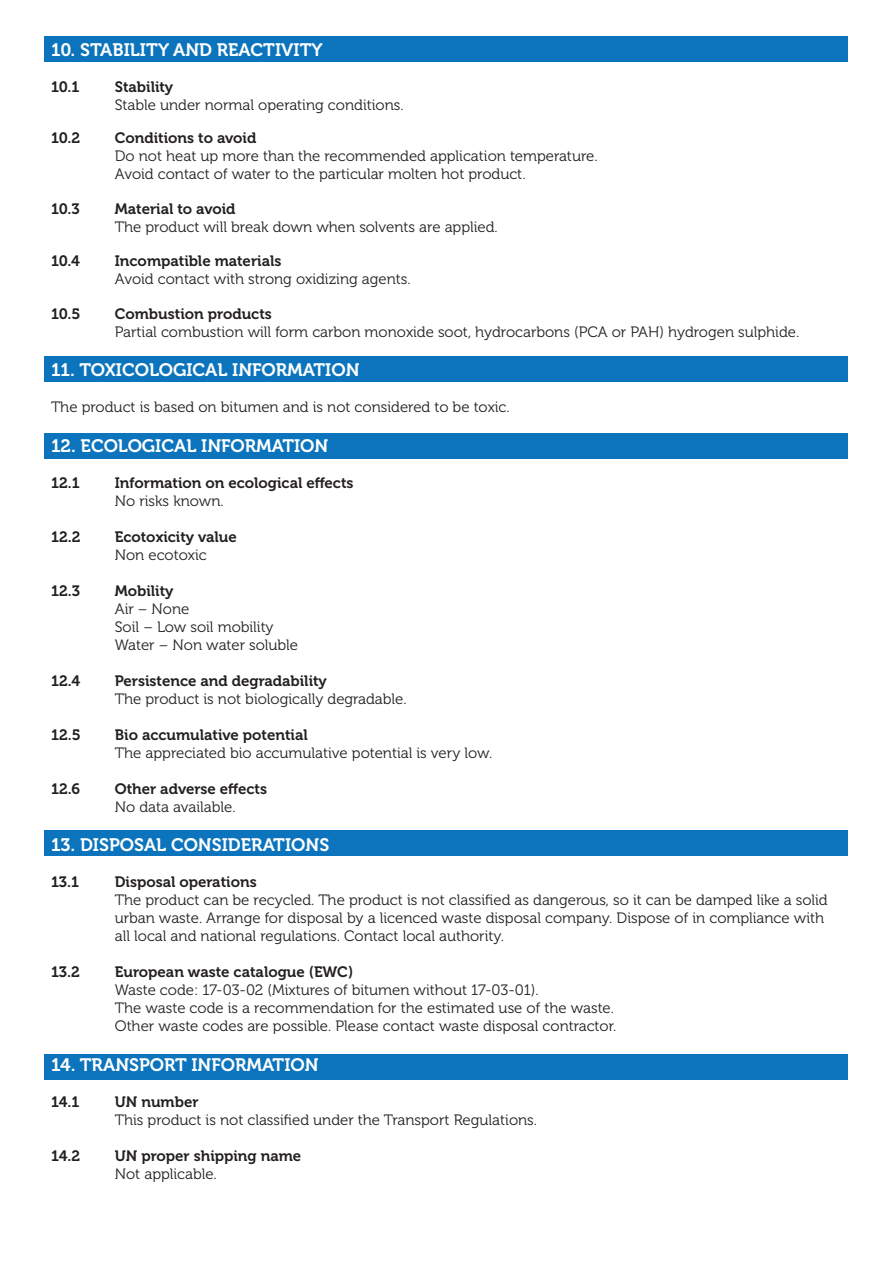
<style>
.page{position:relative;width:893px;height:1263px;background:#fff}
.page>*{position:absolute;margin:0;border:0;box-sizing:border-box;transform-origin:0 0}
.t1{font:18px "Museo 700";color:#fff}
.t2{font:15px/18px "Museo 300";color:#231f20}
.t3{font:15px/18px "Museo 700";color:#231f20}
.s1{font-family:"Museo 700"}
.s2{font-family:"Museo 300"}
</style>
<div class="page">
<div style="left:45px;top:36px;width:803px;height:26px;background:#0c74bc"></div>
<div style="left:45px;top:356px;width:803px;height:25px;background:#0c74bc"></div>
<div style="left:45px;top:433px;width:803px;height:26px;background:#0c74bc"></div>
<div style="left:45px;top:830px;width:803px;height:26px;background:#0c74bc"></div>
<div style="left:45px;top:1054px;width:803px;height:25px;background:#0c74bc"></div>
<p class="t1" style="left:51px;top:40px;width:273px">10. STABILITY AND REACTIVITY</p>
<p class="t3" style="left:51px;top:78px;width:30px">10.1</p>
<p class="t3" style="left:115px;top:78px;width:60px">Stability</p>
<p class="t2" style="left:115px;top:96px;width:290px">Stable under normal operating conditions.</p>
<p class="t3" style="left:51px;top:129px;width:31px">10.2</p>
<p class="t2" style="left:115px;top:129px;width:484px"><span class="s1">Conditions to avoid<br></span>Do not heat up more than the recommended application temperature.<br>Avoid contact of water to the particular molten hot product.</p>
<p class="t3" style="left:51px;top:200px;width:30px">10.3</p>
<p class="t2" style="left:115px;top:200px;width:384px"><span class="s1">Material to avoid<br></span>The product will break down when solvents are applied.</p>
<p class="t3" style="left:51px;top:252px;width:31px">10.4</p>
<p class="t2" style="left:115px;top:252px;width:297px"><span class="s1">Incompatible materials<br></span>Avoid contact with strong oxidizing agents.</p>
<p class="t3" style="left:51px;top:305px;width:31px">10.5</p>
<p class="t2" style="left:115px;top:305px;width:686px"><span class="s1">Combustion products<br></span>Partial combustion will form carbon monoxide soot, hydrocarbons (PCA or PAH) hydrogen sulphide.</p>
<p class="t1" style="left:51px;top:360px;width:310px">11. TOXICOLOGICAL INFORMATION</p>
<p class="t2" style="left:51px;top:398px;width:460px">The product is based on bitumen and is not considered to be toxic.</p>
<p class="t1" style="left:51px;top:435px;width:279px">12. ECOLOGICAL INFORMATION</p>
<p class="t3" style="left:51px;top:474px;width:30px">12.1</p>
<p class="t3" style="left:115px;top:474px;width:240px">Information on ecological effects<br><span class="s2">No risks known.</span></p>
<p class="t3" style="left:51px;top:528px;width:31px">12.2</p>
<p class="t3" style="left:115px;top:528px;width:124px">Ecotoxicity value<br><span class="s2">Non ecotoxic</span></p>
<p class="t3" style="left:51px;top:582px;width:31px">12.3</p>
<p class="t2" style="left:115px;top:582px;width:185px"><span class="s1">Mobility<br></span>Air – None<br>Soil – Low soil mobility<br>Water – Non water soluble</p>
<p class="t3" style="left:51px;top:672px;width:31px">12.4</p>
<p class="t2" style="left:115px;top:672px;width:293px"><span class="s1">Persistence and degradability<br></span>The product is not biologically degradable.</p>
<p class="t3" style="left:51px;top:726px;width:31px">12.5</p>
<p class="t2" style="left:115px;top:726px;width:379px"><span class="s1">Bio accumulative potential<br></span>The appreciated bio accumulative potential is very low.</p>
<p class="t3" style="left:51px;top:780px;width:31px">12.6</p>
<p class="t3" style="left:115px;top:780px;width:154px">Other adverse effects<br><span class="s2">No data available.</span></p>
<p class="t1" style="left:51px;top:835px;width:280px">13. DISPOSAL CONSIDERATIONS</p>
<p class="t3" style="left:51px;top:873px;width:30px">13.1</p>
<p class="t2" style="left:115px;top:873px;width:714px"><span class="s1">Disposal operations<br></span>The product can be recycled. The product is not classified as dangerous, so it can be damped like a solid urban waste. Arrange for disposal by a licenced waste disposal company. Dispose of in compliance with all local and national regulations. Contact local authority.</p>
<p class="t3" style="left:51px;top:963px;width:30px">13.2</p>
<p class="t2" style="left:115px;top:963px;width:503px"><span class="s1">European waste catalogue (EWC)<br></span>Waste code: 17-03-02 (Mixtures of bitumen without 17-03-01).<br>The waste code is a recommendation for the estimated use of the waste.<br>Other waste codes are possible. Please contact waste disposal contractor.</p>
<p class="t1" style="left:51px;top:1055px;width:269px">14. TRANSPORT INFORMATION</p>
<p class="t3" style="left:51px;top:1093px;width:30px">14.1</p>
<p class="t3" style="left:115px;top:1093px;width:85px">UN number</p>
<p class="t2" style="left:115px;top:1111px;width:424px">This product is not classified under the Transport Regulations.</p>
<p class="t3" style="left:51px;top:1147px;width:31px">14.2</p>
<p class="t3" style="left:115px;top:1147px;width:188px">UN proper shipping name</p>
<p class="t2" style="left:115px;top:1165px;width:104px">Not applicable.</p>
</div>
